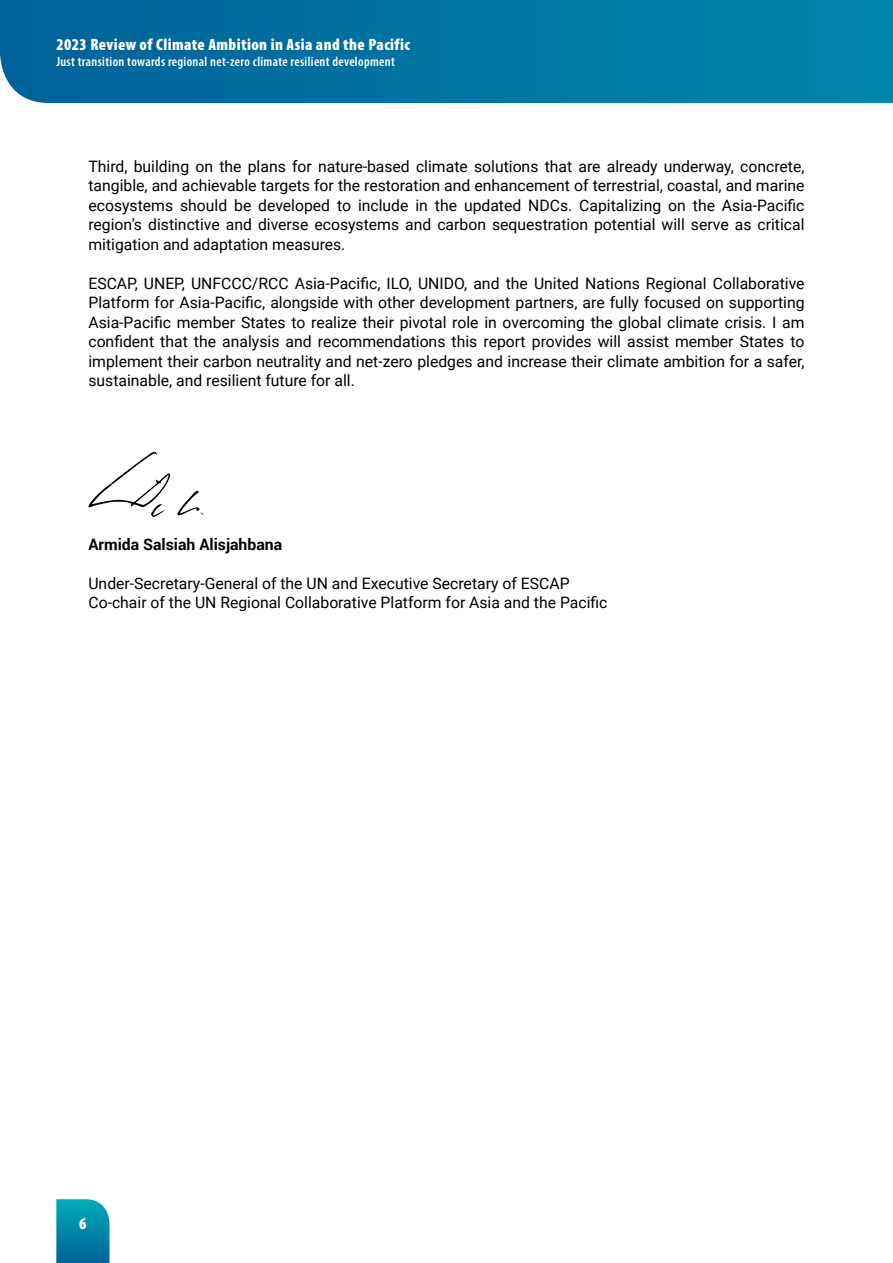
<style>
.page{position:relative;width:893px;height:1263px;background:#fff}
.page>*{position:absolute;margin:0;border:0;box-sizing:border-box;transform-origin:0 0}
.t1{font:900 condensed 16.5px "Myriad Pro";letter-spacing:.025em;color:#fff}
.t2{font:15.75px/19.5px "Roboto";color:#000;text-align:justify}
.t3{font:700 15.75px "Roboto";color:#000}
.t4{font:600 condensed 13.5px "Myriad Pro";letter-spacing:.025em;color:#fff}
</style>
<div class="page">
<svg style="left:56px;top:1199px;width:53px;height:64px;background:#0a8aac"></svg>
<svg style="left:0;top:0;width:893px;height:103px;background:#0174a2"></svg>
<svg style="left:177px;top:490px;width:26px;height:25px"></svg>
<svg style="left:88px;top:452px;width:82px;height:65px"></svg>
<p class="t1" style="left:56px;top:35px;width:355px">2023 Review of Climate Ambition in Asia and the Pacific</p>
<p class="t4" style="left:56px;top:53px;width:340px">Just transition towards regional net-zero climate resilient development</p>
<p class="t2" style="left:88px;top:156px;width:718px">Third, building on the plans for nature-based climate solutions that are already underway, concrete, tangible, and achievable targets for the restoration and enhancement of terrestrial, coastal, and marine ecosystems should be developed to include in the updated NDCs. Capitalizing on the Asia-Pacific region’s distinctive and diverse ecosystems and carbon sequestration potential will serve as critical mitigation and adaptation measures.</p>
<p class="t2" style="left:88px;top:273px;width:718px">ESCAP, UNEP, UNFCCC/RCC Asia-Pacific, ILO, UNIDO, and the United Nations Regional Collaborative Platform for Asia-Pacific, alongside with other development partners, are fully focused on supporting Asia-Pacific member States to realize their pivotal role in overcoming the global climate crisis. I am confident that the analysis and recommendations this report provides will assist member States to implement their carbon neutrality and net-zero pledges and increase their climate ambition for a safer, sustainable, and resilient future for all.</p>
<p class="t3" style="left:88px;top:533px;width:195px">Armida Salsiah Alisjahbana</p>
<p class="t2" style="left:88px;top:573px;width:520px">Under-Secretary-General of the UN and Executive Secretary of ESCAP<br>Co-chair of the UN Regional Collaborative Platform for Asia and the Pacific</p>
<p class="t1" style="left:79px;top:1214px;width:9px">6</p>
</div>
